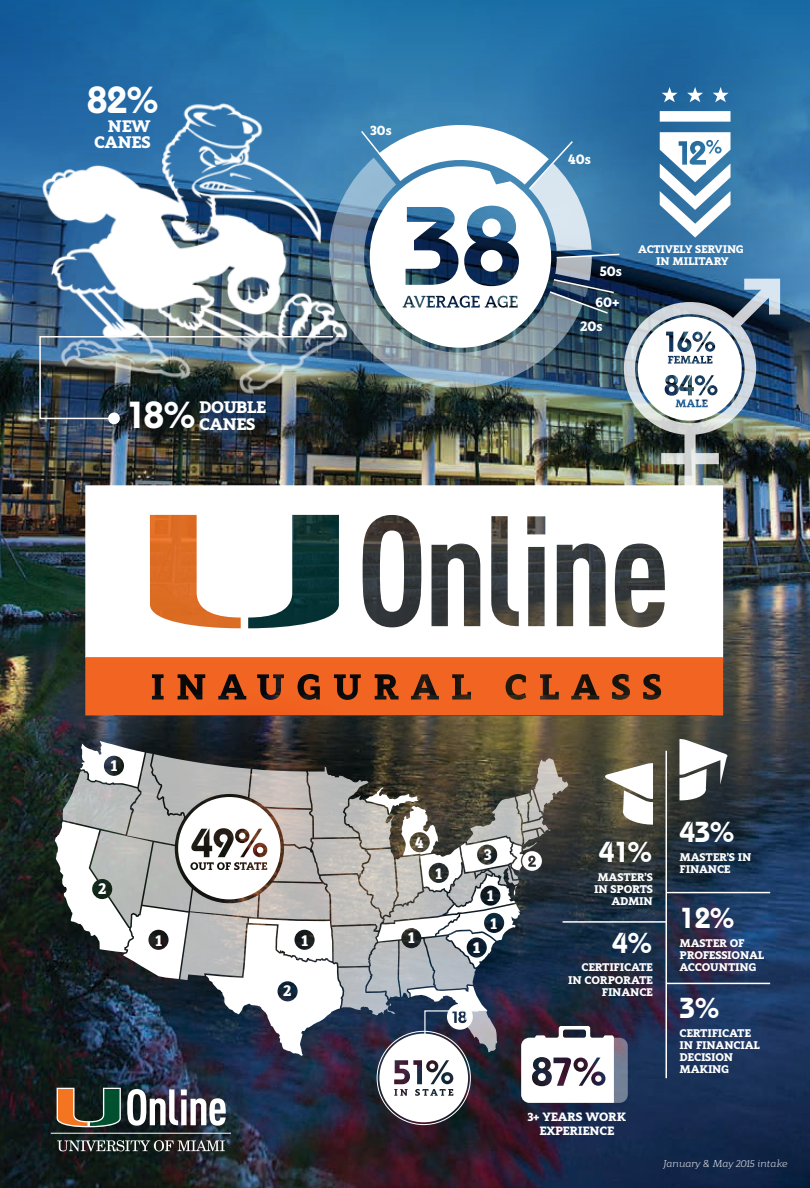
<style>
.page{position:relative;width:810px;height:1188px;background:#fff}
.page>*{position:absolute;margin:0;border:0;box-sizing:border-box;transform-origin:0 0}
.t1{font:600 37.65px "Bauhaus";color:#fff}
.t2{font:600 28.95px "Bauhaus";color:#fff}
.t3{font:800 16.65px/16.6px "Modum";letter-spacing:-.02em;color:#fff;text-align:right}
.t4{font:800 15.75px/27.6px "Modum";color:#fff}
.t5{font:900 15.75px "Modum";color:#fff}
.t6{font:800 13.95px "Modum";color:#fff}
.t7{font:800 13.5px "Modum";color:#fff}
.t8{font:800 12px/13.2px "Modum";letter-spacing:-.02em;color:#fff;text-align:center}
.t9{font:800 11.1px/12.1px "Modum";letter-spacing:-.02em;color:#fff}
.t10{font:800 10.95px/12px "Modum";letter-spacing:-.02em;color:#fff;text-align:center}
.t11{font:italic 10.05px "Modum";letter-spacing:-.03em;color:#fff}
</style>
<div class="page">
<img style="left:0;top:522px;width:810px;height:666px">
<img style="left:0;top:0;width:509px;height:522px">
<img style="left:723px;top:314px;width:87px;height:209px">
<svg style="left:509px;top:0;width:301px;height:314px;background:#2570a7"></svg>
<svg style="left:85px;top:485px;width:638px;height:172px"></svg>
<svg style="left:85px;top:657px;width:638px;height:58px;background:#d65a20"></svg>
<img style="left:40px;top:101px;width:309px;height:234px">
<img style="left:39px;top:335px;width:296px;height:85px">
<div style="left:108px;top:413px;width:12px;height:11px;background:#fff;border-radius:50%"></div>
<svg style="left:105px;top:692px;width:317px;height:317px;background:#623725"></svg>
<hr style="left:51px;top:1133px;width:180px;height:1px;background:#fff">
<svg style="left:57px;top:1140px;width:168px;height:11px;background:#5e6361"></svg>
<img style="left:327px;top:158px;width:33px;height:232px">
<img style="left:360px;top:87px;width:420px;height:400px">
<svg style="left:679px;top:739px;width:49px;height:62px"></svg>
<hr style="left:666px;top:751px;width:1px;height:327px;background:#fff">
<img style="left:55px;top:741px;width:598px;height:386px">
<hr style="left:666px;top:892px;width:104px;height:1px;background:#fff">
<hr style="left:666px;top:983px;width:104px;height:1px;background:#fff">
<hr style="left:563px;top:921px;width:103px;height:2px;background:#fff">
<h1 class="t1" style="left:87px;top:77px;width:75px">82%</h1>
<h3 class="t3" style="left:94px;top:116px;width:58px">NEW<br>CANES</h3>
<h3 class="t3" style="left:199px;top:397px;width:69px">DOUBLE</h3>
<h1 class="t1" style="left:126px;top:392px;width:72px">18%</h1>
<h3 class="t3" style="left:199px;top:414px;width:58px">CANES</h3>
<p class="t7" style="left:370px;top:119px;width:23px">30s</p>
<p class="t6" style="left:568px;top:147px;width:24px">40s</p>
<p class="t6" style="left:600px;top:259px;width:24px">50s</p>
<p class="t6" style="left:595px;top:290px;width:26px">60+</p>
<p class="t6" style="left:580px;top:314px;width:24px">20s</p>
<p class="t10" style="left:638px;top:242px;width:107px">ACTIVELY SERVING<br>IN MILITARY</p>
<h3 class="t4" style="left:111px;top:750px;width:8px">1</h3>
<h3 class="t4" style="left:98px;top:873px;width:10px">2</h3>
<h3 class="t4" style="left:415px;top:827px;width:10px">4</h3>
<h3 class="t4" style="left:435px;top:858px;width:8px">1</h3>
<h3 class="t4" style="left:156px;top:925px;width:8px">1</h3>
<h3 class="t4" style="left:301px;top:925px;width:8px">1</h3>
<h3 class="t4" style="left:408px;top:922px;width:8px">1</h3>
<h3 class="t4" style="left:283px;top:975px;width:10px">2</h3>
<h3 class="t4" style="left:484px;top:839px;width:10px">3</h3>
<h3 class="t4" style="left:487px;top:880px;width:12px">1<br>1</h3>
<h3 class="t5" style="left:473px;top:934px;width:9px">1</h3>
<h2 class="t2" style="left:599px;top:835px;width:56px">41%</h2>
<p class="t9" style="left:594px;top:870px;width:60px;text-align:right">MASTER’S<br>IN SPORTS<br>ADMIN</p>
<h2 class="t2" style="left:612px;top:925px;width:42px">4%</h2>
<p class="t9" style="left:568px;top:960px;width:86px;text-align:right">CERTIFICATE<br>IN CORPORATE<br>FINANCE</p>
<h2 class="t2" style="left:679px;top:814px;width:58px">43%</h2>
<p class="t9" style="left:680px;top:849px;width:74px">MASTER’S IN<br>FINANCE</p>
<h2 class="t2" style="left:679px;top:900px;width:58px">12%</h2>
<p class="t9" style="left:680px;top:935px;width:86px">MASTER OF<br>PROFESSIONAL<br>ACCOUNTING</p>
<h2 class="t2" style="left:679px;top:990px;width:42px">3%</h2>
<p class="t9" style="left:680px;top:1026px;width:82px">CERTIFICATE<br>IN FINANCIAL<br>DECISION<br>MAKING</p>
<p class="t8" style="left:527px;top:1109px;width:100px">3+ YEARS WORK<br>EXPERIENCE</p>
<p class="t11" style="left:663px;top:1156px;width:126px">January &amp; May 2015 intake</p>
</div>
